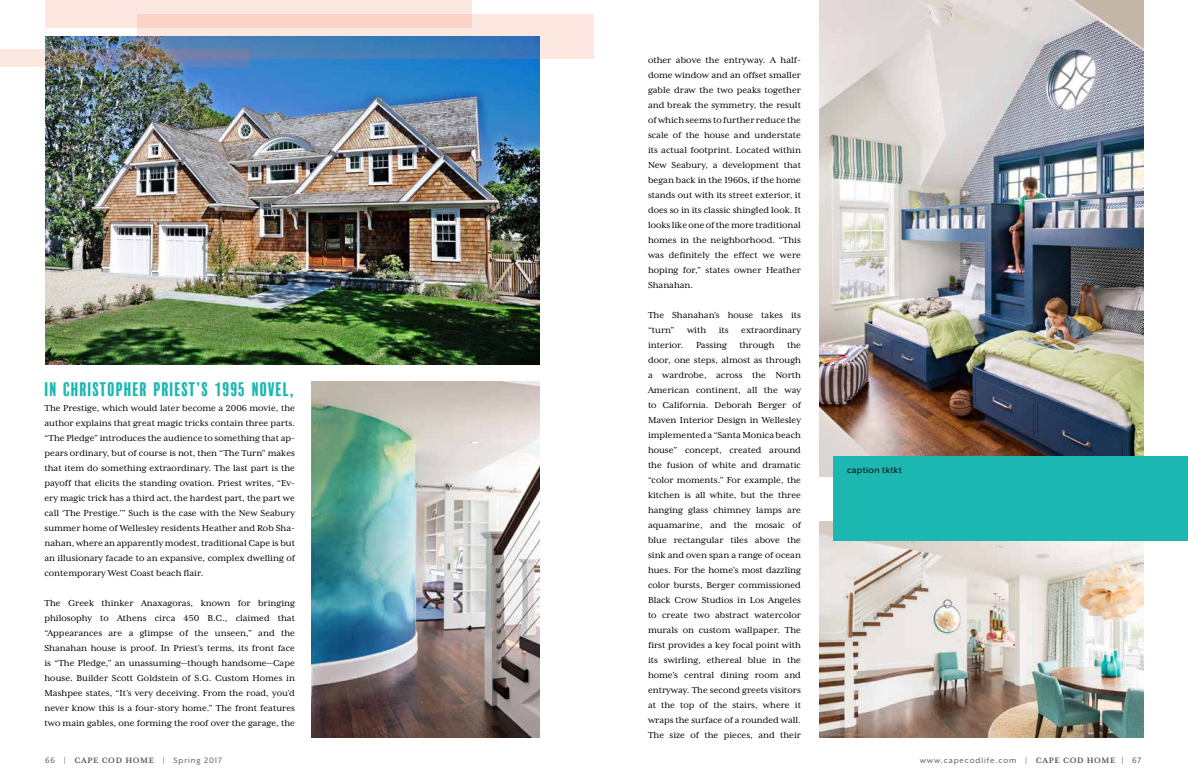
<style>
.page{position:relative;width:1188px;height:783px;background:#fff}
.page>*{position:absolute;margin:0;border:0;box-sizing:border-box;transform-origin:0 0}
.t1{font:18px "Balboa Plus Fill";color:#1db7b2}
.t2{font:10px/15px "Mrs Eaves XL Serif OT";color:#000;text-align:justify}
.t3{font:10px "Mr Eaves XL San R";letter-spacing:.04em;color:#000}
.t4{font:9px "Mr Eaves XL San R";letter-spacing:.1em;color:#58595b}
.s1{font-family:"Mrs Eaves XL Serif OT";font-weight:700}
</style>
<div class="page">
<img style="left:45px;top:36px;width:495px;height:328px">
<svg style="left:138px;top:14px;width:456px;height:44px;background:#99adc9"></svg>
<svg style="left:45px;top:0;width:427px;height:27px;background:#fcdfd7"></svg>
<img style="left:0;top:49px;width:249px;height:18px">
<img style="left:312px;top:382px;width:228px;height:356px">
<img style="left:819px;top:0;width:324px;height:477px">
<img style="left:819px;top:522px;width:324px;height:216px">
<div style="left:833px;top:456px;width:355px;height:85px;background:#1db7b2"></div>
<h1 class="t1" style="left:44px;top:380px;width:252px">IN CHRISTOPHER PRIEST’S 1995 NOVEL,</h1>
<p class="t2" style="left:44px;top:401px;width:252px">The Prestige, which would later become a 2006 movie, the author explains that great magic tricks contain three parts. “The Pledge” introduces the audience to something that ap&shy;pears ordinary, but of course is not, then “The Turn” makes that item do something extraordinary. The last part is the payoff that elicits the standing ovation. Priest writes, “Ev&shy;ery magic trick has a third act, the hardest part, the part we call ‘The Prestige.’” Such is the case with the New Seabury summer home of Wellesley residents Heather and Rob Sha&shy;nahan, where an apparently modest, traditional Cape is but an illusionary facade to an expansive, complex dwelling of contemporary West Coast beach flair.</p>
<p class="t2" style="left:44px;top:596px;width:252px">The Greek thinker Anaxagoras, known for bringing philosophy to Athens circa 450 B.C., claimed that “Appearances are a glimpse of the unseen,” and the Shanahan house is proof. In Priest’s terms, its front face is “The Pledge,” an unassuming—though handsome—Cape house. Builder Scott Goldstein of S.G. Custom Homes in Mashpee states, “It’s very deceiving. From the road, you’d never know this is a four-story home.” The front features two main gables, one forming the roof over the garage, the</p>
<p class="t2" style="left:648px;top:52px;width:155px">other above the entryway. A half&shy;dome window and an offset smaller gable draw the two peaks together and break the symmetry, the result of which seems to further reduce the scale of the house and understate its actual footprint. Located within New Seabury, a development that began back in the 1960s, if the home stands out with its street exterior, it does so in its classic shingled look. It looks like one of the more traditional homes in the neighborhood. “This was definitely the effect we were hoping for,” states owner Heather Shanahan.</p>
<p class="t2" style="left:648px;top:307px;width:154px">The Shanahan’s house takes its “turn”</p>
<p class="t2" style="left:648px;top:322px;width:155px;text-indent:93px">extraordinary interior. Passing through the door, one steps, almost as through a wardrobe, across the North American continent, all the way to California. Deborah Berger of Maven Interior Design in Wellesley implemented a “Santa Monica beach house” concept, created around the fusion of white and dramatic “color moments.” For example, the kitchen is all white, but the three hanging glass chimney lamps are aquamarine, and the mosaic of blue rectangular tiles above the sink and oven span a range of ocean hues. For the home’s most dazzling color bursts, Berger commissioned Black Crow Studios in Los Angeles to create two abstract watercolor murals on custom wallpaper. The first provides a key focal point with its swirling, ethereal blue in the home’s central dining room and entryway. The second greets visitors at the top of the stairs, where it wraps the surface of a rounded wall.<br>The size of the pieces, and their</p>
<p class="t2" style="left:687px;top:322px;width:21px">with</p>
<p class="t2" style="left:719px;top:322px;width:11px">its</p>
<p class="t3" style="left:847px;top:465px;width:56px">caption tktkt</p>
<p class="t4" style="left:45px;top:756px;width:178px">66 | <span class="s1">CAPE COD HOME</span> | Spring 2017</p>
<p class="t4" style="left:920px;top:756px;width:223px">www.capecodlife.com | <span class="s1">CAPE COD HOME</span> | 67</p>
</div>
